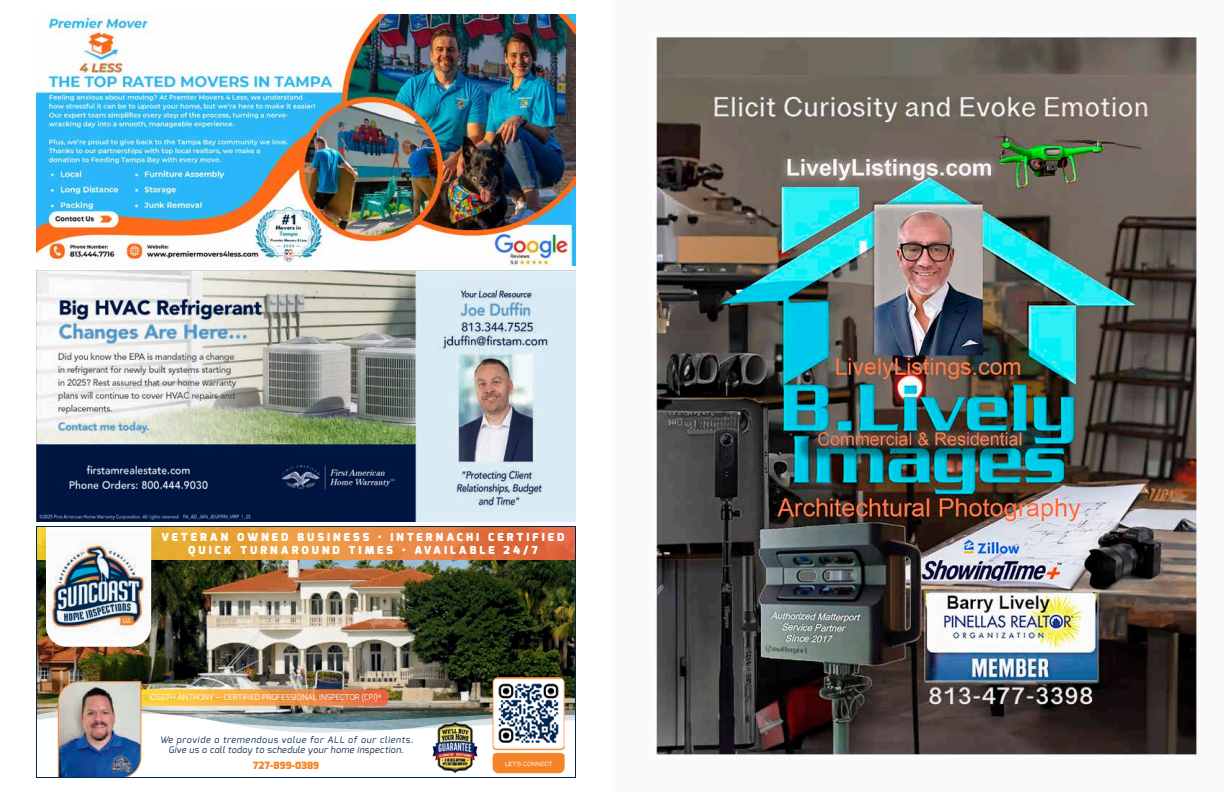
<style>
.page{position:relative;width:1224px;height:792px;background:#fff}
.page>*{position:absolute;margin:0;border:0;box-sizing:border-box;transform-origin:0 0}
.t1{font:900 11px/13.2px "Exo";letter-spacing:.28em;color:#fff;text-align:center}
.t2{font:900 10px "Exo";color:#f6852a}
.t3{font:italic 9px/10px "Exo";letter-spacing:.04em;color:#00284f;text-align:center}
.t4{font:8px "Exo";color:#fff}
</style>
<div class="page">
<img style="left:651px;top:35px;width:549px;height:724px">
<img style="left:36px;top:526px;width:540px;height:252px">
<img style="left:36px;top:270px;width:540px;height:252px">
<img style="left:36px;top:14px;width:540px;height:252px">
<p class="t1" style="left:162px;top:530px;width:405px">VETERAN OWNED BUSINESS • INTERNACHI CERTIFIED<br>QUICK TURNAROUND TIMES • AVAILABLE 24/7</p>
<p class="t4" style="left:148px;top:692px;width:235px">JOSEPH ANTHONY — CERTIFIED PROFESSIONAL INSPECTOR (CPI)<sup>®</sup></p>
<p class="t3" style="left:159px;top:735px;width:255px">We provide a tremendous value for ALL of our clients.<br>Give us a call today to schedule your home inspection.</p>
<p class="t2" style="left:253px;top:759px;width:68px">727-899-0389</p>
</div>
